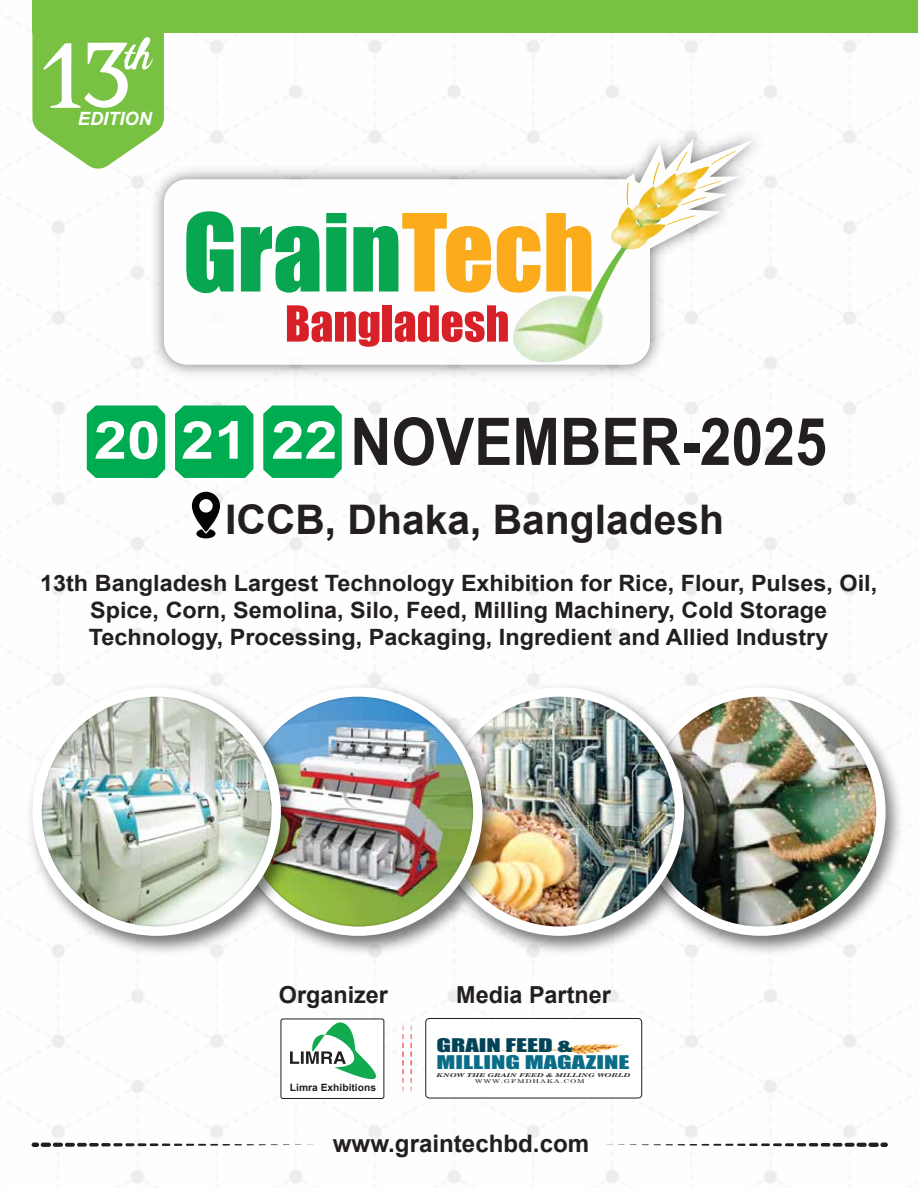
<style>
.page{position:relative;width:918px;height:1188px;background:#fff}
.page>*{position:absolute;margin:0;border:0;box-sizing:border-box;transform-origin:0 0}
.t1{font:700 65.7px "Arial";color:#231f20;scale:.87 1}
.t2{font:700 40.8px "Arial";color:#231f20}
.t3{font:700 24.15px "Arial";color:#231f20}
.t4{font:700 23.4px "Arial";color:#231f20}
.t5{font:700 22.5px/27px "Arial";color:#231f20;text-align:center;scale:1.04 1}
.t6{font:italic 700 18.3px "Arial";color:#fff}
.t7{font:17.25px "Impact";color:#096d88;scale:1.53 1}
.t8{font:17.25px "Impact";color:#024358;scale:1.53 1}
.t9{font:700 10.05px "Arial";color:#211f1f}
.t10{font:italic 700 5.25px "Century Schoolbook";color:#211f1f;scale:1.53 1}
.t11{font:5.25px "Century Schoolbook";letter-spacing:.1em;color:#211f1f;scale:1.53 1}
.s1{font-size:52.35px;color:#fff}
</style>
<div class="page">
<img style="left:0;top:18px;width:918px;height:1170px">
<img style="left:144px;top:119px;width:630px;height:266px">
<svg style="left:164px;top:139px;width:590px;height:226px"></svg>
<img style="left:516px;top:188px;width:175px;height:157px">
<svg style="left:607px;top:151px;width:129px;height:94px"></svg>
<img style="left:508px;top:295px;width:99px;height:72px">
<img style="left:670px;top:172px;width:30px;height:22px">
<img style="left:659px;top:189px;width:26px;height:20px">
<img style="left:649px;top:183px;width:32px;height:23px">
<img style="left:631px;top:201px;width:28px;height:21px">
<img style="left:636px;top:208px;width:27px;height:20px">
<img style="left:617px;top:226px;width:34px;height:25px">
<img style="left:610px;top:222px;width:33px;height:24px">
<svg style="left:287px;top:305px;width:92px;height:42px"></svg>
<div style="left:383px;top:305px;width:9px;height:37px;background:#d72027"></div>
<svg style="left:395px;top:305px;width:113px;height:37px"></svg>
<svg style="left:186px;top:211px;width:48px;height:82px"></svg>
<svg style="left:241px;top:226px;width:79px;height:67px"></svg>
<svg style="left:326px;top:213px;width:20px;height:79px;background:#18ab5b"></svg>
<svg style="left:353px;top:213px;width:138px;height:80px"></svg>
<svg style="left:497px;top:213px;width:94px;height:80px"></svg>
<div style="left:32px;top:0;width:886px;height:32px;background:#78c143"></div>
<svg style="left:192px;top:492px;width:28px;height:46px"></svg>
<div style="left:87px;top:405px;width:78px;height:73px;background:#00ac52"></div>
<div style="left:175px;top:405px;width:78px;height:73px;background:#00ac52"></div>
<svg style="left:263px;top:405px;width:79px;height:73px;background:#0aaf58"></svg>
<svg style="left:32px;top:32px;width:132px;height:138px"></svg>
<div style="left:426px;top:1018px;width:216px;height:80px;background:#fff;border-radius:4px"></div>
<div style="left:425px;top:1018px;width:217px;height:80px;border:1px solid #211f1f;border-radius:4px"></div>
<svg style="left:440px;top:1042px;width:183px;height:14px"></svg>
<div style="left:281px;top:1019px;width:103px;height:79px;background:#fff;border-radius:2px"></div>
<div style="left:281px;top:1019px;width:103px;height:80px;border:1px solid #211f1f;border-radius:2px"></div>
<svg style="left:290px;top:1007px;width:124px;height:94px"></svg>
<img style="left:708px;top:677px;width:202px;height:284px">
<div style="left:637px;top:687px;width:249px;height:249px;background:#fff;border-radius:50%"></div>
<img style="left:646px;top:697px;width:230px;height:230px;border-radius:50%">
<img style="left:507px;top:677px;width:201px;height:284px">
<div style="left:436px;top:687px;width:248px;height:249px;background:#fff;border-radius:50%"></div>
<img style="left:445px;top:697px;width:230px;height:230px;border-radius:50%">
<img style="left:305px;top:677px;width:202px;height:284px">
<div style="left:234px;top:687px;width:248px;height:249px;background:#fff;border-radius:50%"></div>
<img style="left:243px;top:697px;width:230px;height:230px;border-radius:50%">
<img style="left:20px;top:677px;width:285px;height:284px">
<div style="left:32px;top:687px;width:249px;height:249px;background:#fff;border-radius:50%"></div>
<img style="left:42px;top:697px;width:230px;height:230px;border-radius:50%">
<svg style="left:880px;top:1143px;width:8px;height:4px"></svg>
<svg style="left:868px;top:1143px;width:11px;height:4px"></svg>
<svg style="left:857px;top:1143px;width:10px;height:4px"></svg>
<svg style="left:845px;top:1143px;width:10px;height:4px"></svg>
<svg style="left:642px;top:1143px;width:200px;height:4px"></svg>
<svg style="left:32px;top:1143px;width:43px;height:4px"></svg>
<svg style="left:77px;top:1143px;width:10px;height:4px"></svg>
<svg style="left:89px;top:1143px;width:10px;height:4px"></svg>
<svg style="left:101px;top:1143px;width:212px;height:3px"></svg>
<p class="t6" style="left:78px;top:106px;width:75px">EDITION</p>
<h1 class="t1" style="left:94px;top:396px;width:844px"><span class="s1">20 21 22</span> NOVEMBER-2025</h1>
<h2 class="t2" style="left:225px;top:491px;width:500px">ICCB, Dhaka, Bangladesh</h2>
<p class="t5" style="left:40px;top:570px;width:806px">13th Bangladesh Largest Technology Exhibition for Rice, Flour, Pulses, Oil,<br>Spice, Corn, Semolina, Silo, Feed, Milling Machinery, Cold Storage<br>Technology, Processing, Packaging, Ingredient and Allied Industry</p>
<p class="t4" style="left:279px;top:978px;width:111px">Organizer</p>
<p class="t9" style="left:290px;top:1080px;width:88px">Limra Exhibitions</p>
<p class="t4" style="left:456px;top:978px;width:156px">Media Partner</p>
<p class="t8" style="left:437px;top:1032px;width:91px">GRAIN FEED &amp;</p>
<p class="t7" style="left:437px;top:1049px;width:128px">MILLING MAGAZINE</p>
<p class="t10" style="left:437px;top:1071px;width:128px">KNOW THE GRAIN FEED &amp; MILLING WORLD</p>
<p class="t11" style="left:475px;top:1077px;width:73px">WWW.GFMDHAKA.COM</p>
<p class="t3" style="left:333px;top:1126px;width:258px">www.graintechbd.com</p>
</div>
